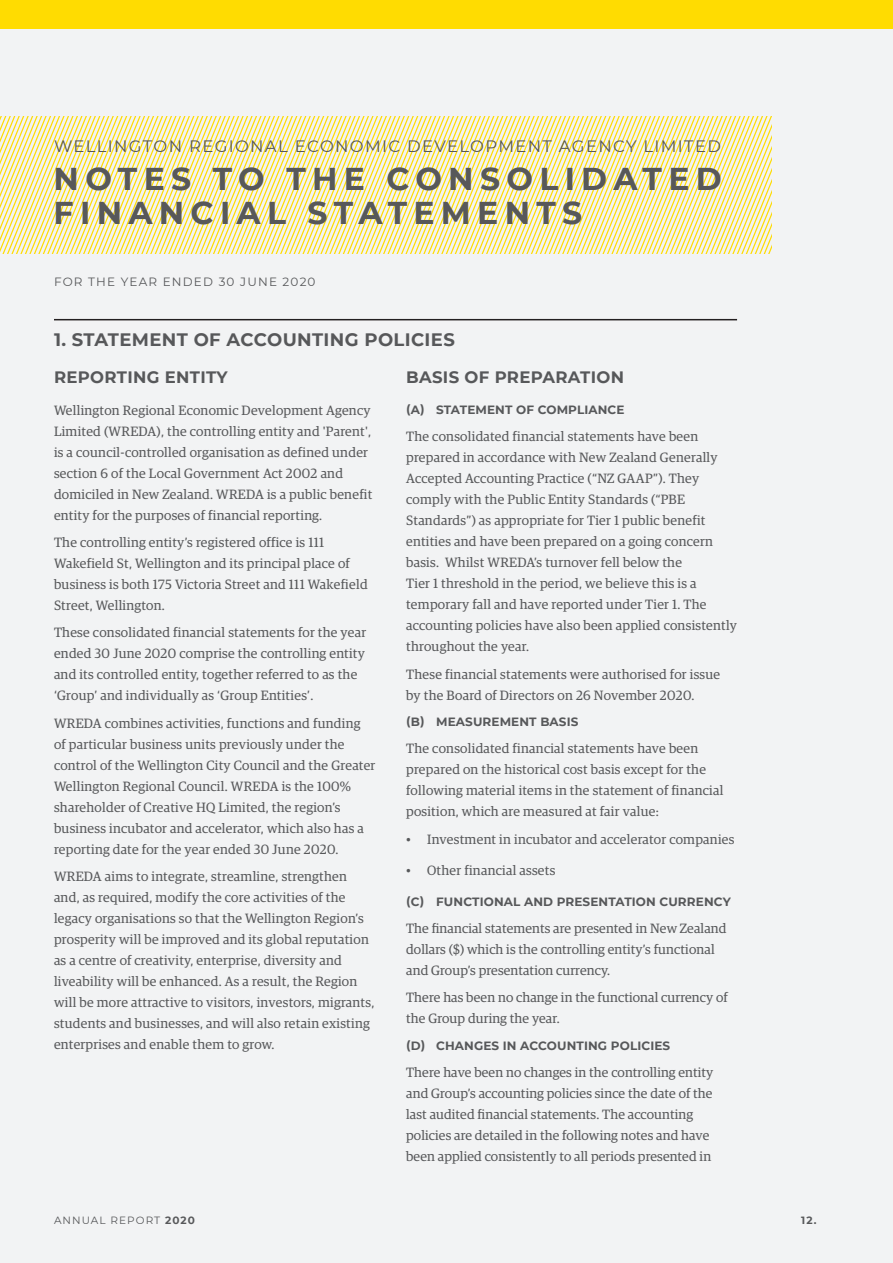
<style>
.page{position:relative;width:893px;height:1263px;background:#f2f3f4}
.page>*{position:absolute;margin:0;border:0;box-sizing:border-box;transform-origin:0 0}
.MAIN_TITLE_2{font:700 31.5px/34.5px "Montserrat";letter-spacing:.2em;color:#57585a}
.BODY_HEADER{font:700 18px "Montserrat";letter-spacing:.02em;color:#57585a}
.t1{font:16.5px "Montserrat";letter-spacing:.08em;color:#57585a}
.BODY_HEADER-2{font:700 16.5px "Montserrat";letter-spacing:.02em;color:#57585a}
.BODY_2018{font:13.5px/21px "Guardian Egyp";letter-spacing:.02em;color:#57585a}
.Body_bullets{font:13.5px/21px "Guardian Egyp";letter-spacing:.01em;color:#57585a}
.BODY_HEADER_2{font:700 12px "Montserrat";letter-spacing:.01em;color:#57585a}
.t2{font:12px "Montserrat";letter-spacing:.1em;color:#57585a}
.t3{font:10.5px "Montserrat";letter-spacing:.1em;color:#57585a}
.t4{font:700 10.5px "Montserrat";color:#57585a}
.s1{font-weight:700}
</style>
<div class="page">
<div style="left:0;top:0;width:893px;height:29px;background:#ffdc01"></div>
<svg style="left:0;top:116px;width:771px;height:138px"></svg>
<hr style="left:54px;top:319px;width:683px;height:1px;background:#231f20">
<p class="t1" style="left:54px;top:135px;width:668px">WELLINGTON REGIONAL ECONOMIC DEVELOPMENT AGENCY LIMITED</p>
<p class="MAIN_TITLE_2" style="left:54px;top:160px;width:670px">NOTES TO THE CONSOLIDATED<br>FINANCIAL STATEMENTS</p>
<p class="t2" style="left:54px;top:273px;width:263px">FOR THE YEAR ENDED 30 JUNE 2020</p>
<p class="BODY_HEADER" style="left:54px;top:327px;width:402px">1. STATEMENT OF ACCOUNTING POLICIES</p>
<p class="BODY_HEADER-2" style="left:54px;top:365px;width:175px">REPORTING ENTITY</p>
<p class="BODY_2018" style="left:54px;top:399px;width:320px">Wellington Regional Economic Development Agency Limited (WREDA), the controlling entity and 'Parent', is a council‑controlled organisation as defined under section 6 of the Local Government Act 2002 and domiciled in New Zealand. WREDA is a public benefit entity for the purposes of financial reporting.</p>
<p class="BODY_2018" style="left:54px;top:531px;width:315px">The controlling entity’s registered office is 111<br>Wakefield St, Wellington and its principal place of business is both 175 Victoria Street and 111 Wakefield Street, Wellington.</p>
<p class="BODY_2018" style="left:54px;top:621px;width:314px">These consolidated financial statements for the year ended 30 June 2020 comprise the controlling entity and its controlled entity, together referred to as the ‘Group’ and individually as ‘Group Entities’.</p>
<p class="BODY_2018" style="left:54px;top:712px;width:323px">WREDA combines activities, functions and funding of particular business units previously under the control of the Wellington City Council and the Greater Wellington Regional Council. WREDA is the 100% shareholder of Creative HQ Limited, the region’s business incubator and accelerator, which also has a reporting date for the year ended 30 June 2020.</p>
<p class="BODY_2018" style="left:54px;top:865px;width:322px">WREDA aims to integrate, streamline, strengthen and, as required, modify the core activities of the legacy organisations so that the Wellington Region’s prosperity will be improved and its global reputation as a centre of creativity, enterprise, diversity and liveability will be enhanced. As a result, the Region will be more attractive to visitors, investors, migrants, students and businesses, and will also retain existing enterprises and enable them to grow.</p>
<p class="BODY_HEADER-2" style="left:406px;top:365px;width:219px">BASIS OF PREPARATION</p>
<p class="BODY_HEADER_2" style="left:406px;top:401px;width:220px">(A) STATEMENT OF COMPLIANCE</p>
<p class="BODY_2018" style="left:406px;top:425px;width:332px">The consolidated financial statements have been prepared in accordance with New Zealand Generally Accepted Accounting Practice (“NZ GAAP”). They comply with the Public Entity Standards (“PBE Standards”) as appropriate for Tier 1 public benefit entities and have been prepared on a going concern basis. Whilst WREDA’s turnover fell below the<br>Tier 1 threshold in the period, we believe this is a temporary fall and have reported under Tier 1. The accounting policies have also been applied consistently throughout the year.</p>
<p class="BODY_2018" style="left:406px;top:662px;width:316px">These financial statements were authorised for issue by the Board of Directors on 26 November 2020.</p>
<p class="BODY_HEADER_2" style="left:406px;top:713px;width:174px">(B) MEASUREMENT BASIS</p>
<p class="BODY_2018" style="left:406px;top:737px;width:319px">The consolidated financial statements have been prepared on the historical cost basis except for the following material items in the statement of financial position, which are measured at fair value:</p>
<p class="BODY_2018" style="left:406px;top:827px;width:330px">• Investment in incubator and accelerator companies</p>
<p class="BODY_2018" style="left:406px;top:859px;width:151px">• Other financial assets</p>
<p class="BODY_HEADER_2" style="left:406px;top:892px;width:326px">(C) FUNCTIONAL AND PRESENTATION CURRENCY</p>
<p class="BODY_2018" style="left:406px;top:917px;width:322px">The financial statements are presented in New Zealand dollars ($) which is the controlling entity’s functional and Group’s presentation currency.</p>
<p class="BODY_2018" style="left:406px;top:986px;width:323px">There has been no change in the functional currency of the Group during the year.</p>
<p class="BODY_HEADER_2" style="left:406px;top:1037px;width:266px">(D) CHANGES IN ACCOUNTING POLICIES</p>
<p class="Body_bullets" style="left:406px;top:1061px;width:309px">There have been no changes in the controlling entity and Group’s accounting policies since the date of the last audited financial statements. The accounting policies are detailed in the following notes and have been applied consistently to all periods presented in</p>
<p class="t3" style="left:54px;top:1212px;width:142px">ANNUAL REPORT <span class="s1">2020</span></p>
<p class="t4" style="left:801px;top:1212px;width:17px">12.</p>
</div>
